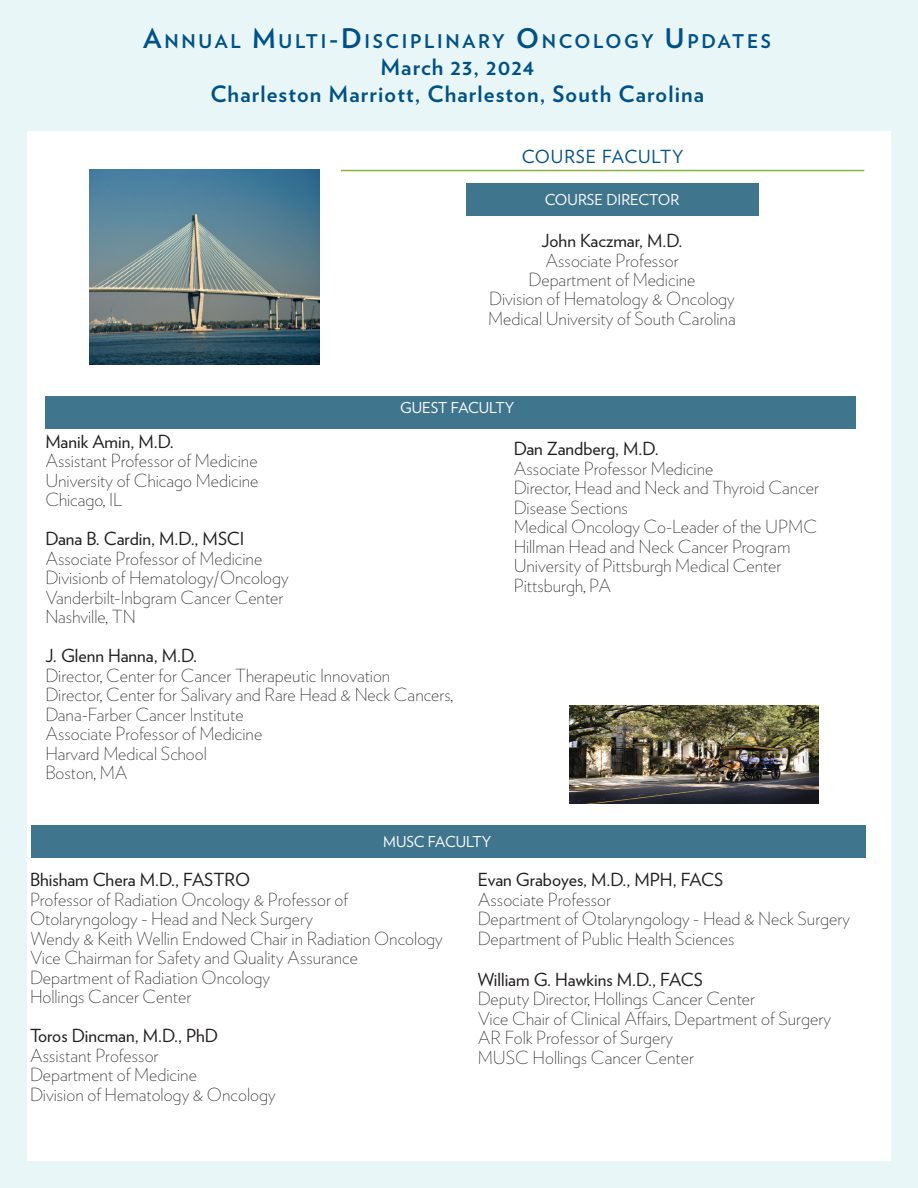
<style>
.page{position:relative;width:918px;height:1188px;background:#e9f6f7}
.page>*{position:absolute;margin:0;border:0;box-sizing:border-box;transform-origin:0 0}
.t1{font:700 22.5px/27px "Verlag";letter-spacing:.05em;color:#005187;text-align:center}
.t2{font:700 18.9px "Verlag";letter-spacing:.145em;color:#005187}
.t3{font:200 18px/19.5px "Verlag";color:#231f20}
.t4{font:18px "Verlag";color:#231f20}
.t5{font:18px "Verlag";letter-spacing:.05em;color:#005187}
.t6{font:15px "Verlag";color:#fff}
.s1{font-size:27px}
</style>
<div class="page">
<div style="left:27px;top:132px;width:864px;height:1029px;background:#fff"></div>
<hr style="left:341px;top:170px;width:523px;height:1px;background:#89b43f">
<img style="left:90px;top:169px;width:229px;height:195px">
<div style="left:466px;top:184px;width:292px;height:32px;background:#40758e"></div>
<div style="left:45px;top:396px;width:811px;height:32px;background:#40758e"></div>
<img style="left:569px;top:705px;width:249px;height:98px">
<div style="left:32px;top:826px;width:834px;height:32px;background:#40758e"></div>
<p class="t2" style="left:143px;top:26px;width:629px"><span class="s1">A</span>NNUAL <span class="s1">M</span>ULTI <span class="s1">-D</span>ISCIPLINARY <span class="s1">O</span>NCOLOGY <span class="s1">U</span>PDATES</p>
<h3 class="t1" style="left:210px;top:52px;width:495px">March 23, 2024<br>Charleston Marriott, Charleston, South Carolina</h3>
<p class="t5" style="left:522px;top:143px;width:163px">COURSE FACULTY</p>
<p class="t6" style="left:545px;top:188px;width:136px">COURSE DIRECTOR</p>
<p class="t4" style="left:542px;top:227px;width:142px">John Kaczmar, M.D.</p>
<p class="t3" style="left:488px;top:249px;width:249px;text-align:center">Associate Professor<br>Department of Medicine<br>Division of Hematology &amp; Oncology<br>Medical University of South Carolina</p>
<p class="t4" style="left:45px;top:428px;width:130px">Manik Amin, M.D.</p>
<p class="t3" style="left:45px;top:450px;width:215px;text-align:justify">Assistant Professor of Medicine University of Chicago Medicine Chicago, IL</p>
<p class="t4" style="left:45px;top:525px;width:200px">Dana B. Cardin, M.D., MSCI</p>
<p class="t3" style="left:45px;top:547px;width:245px">Associate Professor of Medicine<br>Divisionb of Hematology/Oncology<br>Vanderbilt-Inbgram Cancer Center<br>Nashville, TN</p>
<p class="t6" style="left:400px;top:397px;width:116px">GUEST FACULTY</p>
<p class="t4" style="left:514px;top:435px;width:146px">Dan Zandberg, M.D.</p>
<p class="t3" style="left:514px;top:457px;width:307px">Associate Professor Medicine<br>Director, Head and Neck and Thyroid Cancer<br>Disease Sections<br>Medical Oncology Co-Leader of the UPMC<br>Hillman Head and Neck Cancer Program<br>University of Pittsburgh Medical Center<br>Pittsburgh, PA</p>
<p class="t4" style="left:45px;top:642px;width:153px">J. Glenn Hanna, M.D.</p>
<p class="t3" style="left:45px;top:664px;width:409px">Director, Center for Cancer Therapeutic Innovation<br>Director, Center for Salivary and Rare Head &amp; Neck Cancers, Dana-Farber Cancer Institute<br>Associate Professor of Medicine<br>Harvard Medical School<br>Boston, MA</p>
<p class="t6" style="left:383px;top:830px;width:110px">MUSC FACULTY</p>
<p class="t4" style="left:30px;top:866px;width:222px">Bhisham Chera M.D., FASTRO</p>
<p class="t3" style="left:30px;top:888px;width:414px">Professor of Radiation Oncology &amp; Professor of Otolaryngology - Head and Neck Surgery<br>Wendy &amp; Keith Wellin Endowed Chair in Radiation Oncology Vice Chairman for Safety and Quality Assurance Department of Radiation Oncology<br>Hollings Cancer Center</p>
<p class="t4" style="left:30px;top:1022px;width:190px">Toros Dincman, M.D., PhD</p>
<p class="t3" style="left:30px;top:1044px;width:247px">Assistant Professor<br>Department of Medicine<br>Division of Hematology &amp; Oncology</p>
<p class="t4" style="left:478px;top:866px;width:247px">Evan Graboyes, M.D., MPH, FACS</p>
<p class="t3" style="left:478px;top:888px;width:374px">Associate Professor<br>Department of Otolaryngology - Head &amp; Neck Surgery<br>Department of Public Health Sciences</p>
<p class="t4" style="left:478px;top:966px;width:226px">William G. Hawkins M.D., FACS</p>
<p class="t3" style="left:478px;top:988px;width:355px">Deputy Director, Hollings Cancer Center<br>Vice Chair of Clinical Afairs, Department of Surgery AR Folk Professor of Surgery<br>MUSC Hollings Cancer Center</p>
</div>
